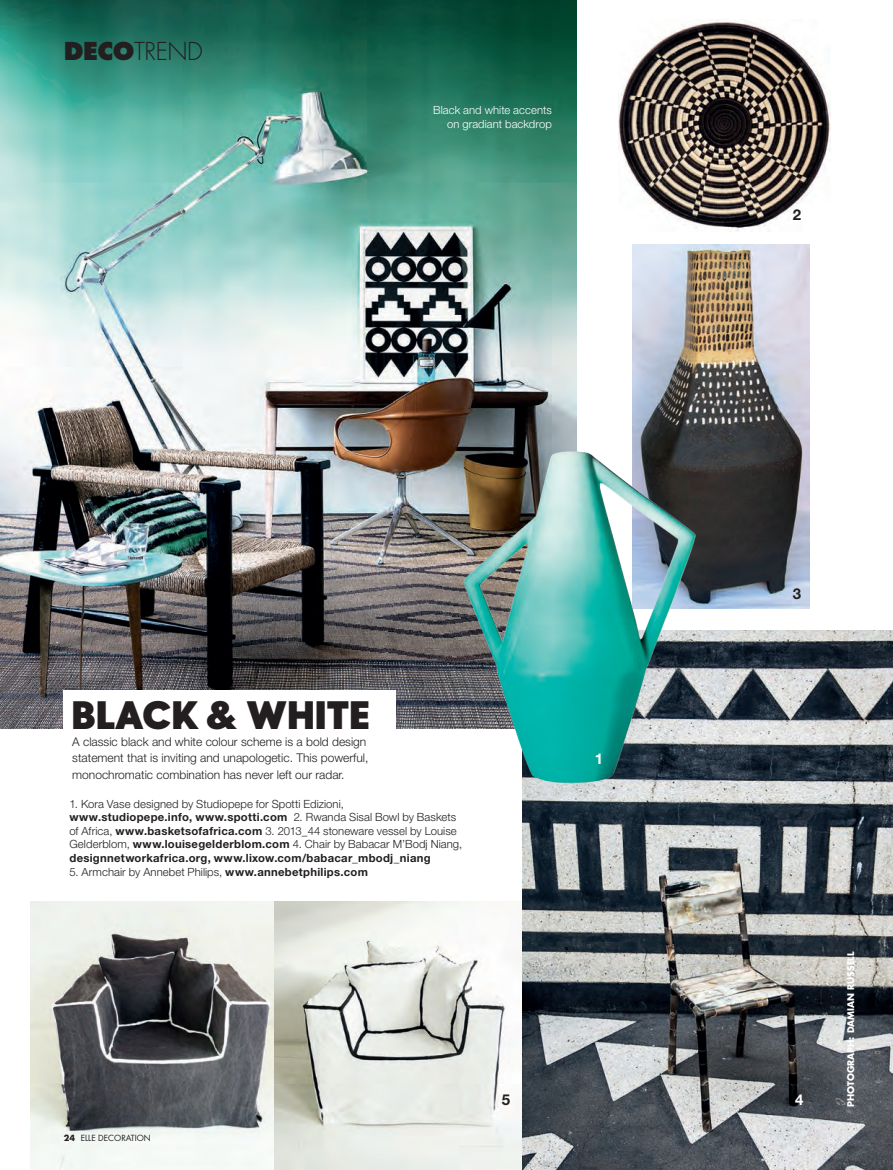
<style>
.page{position:relative;width:893px;height:1170px;background:#fff}
.page>*{position:absolute;margin:0;border:0;box-sizing:border-box;transform-origin:0 0}
.t1{font:900 36px "Elle Nova C";letter-spacing:.03em;color:#231f20}
.t2{font:300 24px "Futura Std";letter-spacing:-.02em;color:#231f20}
.t3{font:700 15px "Helvetica Neue LT Std";color:#231f20}
.t4{font:700 15px "Helvetica Neue LT Std";color:#fff}
.t5{font:300 12px/16.5px "Helvetica Neue LT Std";color:#231f20}
.t6{font:700 11.25px/13.5px "Helvetica Neue LT Std";letter-spacing:.025em;color:#231f20}
.t7{font:300 11.25px "Helvetica Neue LT Std";letter-spacing:.005em;color:#231f20}
.t8{font:300 11.25px "Helvetica Neue LT Std";letter-spacing:.005em;color:#fff}
.body_copy{font:700 9px "Futura Std";color:#fff}
.t9{font:8.25px "Futura Std";color:#231f20}
.s1{font-weight:800}
.s2{font-weight:300}
.s3{font-weight:700}
</style>
<div class="page">
<img style="left:632px;top:244px;width:178px;height:364px">
<img style="left:30px;top:901px;width:244px;height:268px">
<img style="left:274px;top:901px;width:248px;height:268px">
<img style="left:522px;top:630px;width:371px;height:539px">
<img style="left:0;top:0;width:576px;height:728px">
<div style="left:64px;top:690px;width:332px;height:97px;background:#fff"></div>
<img style="left:451px;top:443px;width:255px;height:351px">
<img style="left:618px;top:19px;width:212px;height:212px">
<p class="t2" style="left:64px;top:37px;width:140px"><span class="s1">DECO</span>TREND</p>
<p class="t8" style="left:433px;top:103px;width:120px">Black and white accents</p>
<p class="t8" style="left:447px;top:117px;width:106px">on gradiant backdrop</p>
<p class="t3" style="left:793px;top:205px;width:10px">2</p>
<p class="t1" style="left:72px;top:692px;width:299px">BLACK &amp; WHITE</p>
<p class="t5" style="left:72px;top:732px;width:298px">A classic black and white colour scheme is a bold design statement that is inviting and unapologetic. This powerful, monochromatic combination has never left our radar.</p>
<p class="t7" style="left:69px;top:797px;width:276px">1. Kora Vase designed by Studiopepe for Spotti Edizioni,</p>
<p class="t6" style="left:69px;top:810px;width:394px">www.studiopepe.info, www.spotti.com <span class="s2">2. Rwanda Sisal Bowl by Baskets of Africa,</span> www.basketsofafrica.com <span class="s2">3. 2013_44 stoneware vessel by Louise Gelderblom,</span> www.louisegelderblom.com <span class="s2">4. Chair by Babacar M’Bodj Niang, </span>designnetworkafrica.org, www.lixow.com/babacar_mbodj_niang</p>
<p class="t7" style="left:69px;top:864px;width:300px">5. Armchair by Annebet Philips, <span class="s3">www.annebetphilips.com</span></p>
<p class="t4" style="left:595px;top:749px;width:10px">1</p>
<p class="t3" style="left:793px;top:584px;width:10px">3</p>
<p class="t9" style="left:64px;top:1133px;width:88px"><span class="s3">24</span> ELLE DECORATION</p>
<p class="t3" style="left:502px;top:1090px;width:10px">5</p>
<p class="t4" style="left:795px;top:1090px;width:10px">4</p>
<p class="body_copy" style="left:845px;top:1107px;width:157px;rotate:-90deg">PHOTOGRAPH: DAMIAN RUSSELL</p>
</div>
